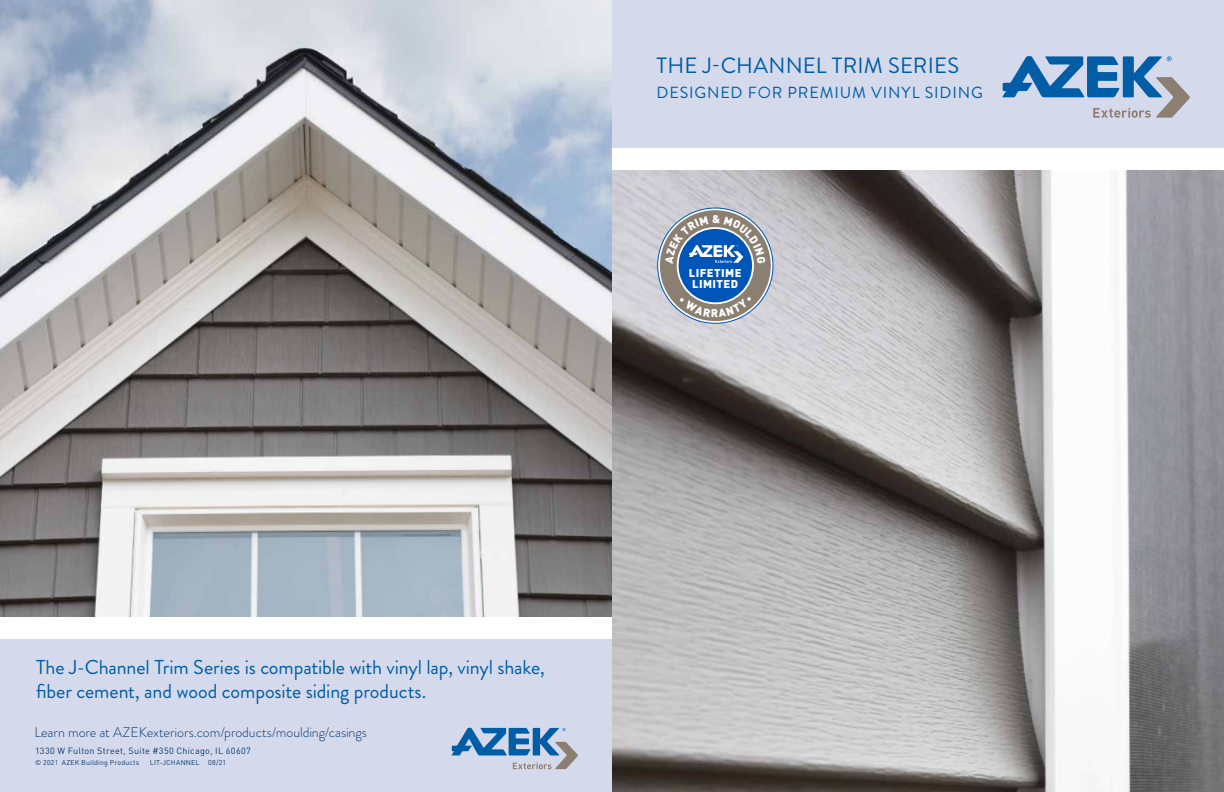
<style>
.page{position:relative;width:1224px;height:792px;background:#fff}
.page>*{position:absolute;margin:0;border:0;box-sizing:border-box;transform-origin:0 0}
.t1{font:22.1px "Brandon Grotesque";letter-spacing:.005em;color:#005da6}
.t2{font:20.1px/24.1px "Brandon Grotesque";letter-spacing:-.005em;color:#005da6}
.t3{font:16.1px "Brandon Grotesque";letter-spacing:.05em;color:#005da6}
.t4{font:300 14px "Brandon Grotesque";letter-spacing:-.005em;color:#0a396e}
.t5{font:900 11.2px/11.1px "DIN";letter-spacing:.04em;color:#fff}
.t6{font:9px "DIN";letter-spacing:.03em;color:#0a396e}
.t7{font:7px "DIN";letter-spacing:.025em;color:#0a396e}
</style>
<div class="page">
<img style="left:612px;top:170px;width:612px;height:622px">
<div style="left:612px;top:0;width:612px;height:148px;background:#d4daec"></div>
<img style="left:0;top:0;width:612px;height:616px">
<div style="left:0;top:639px;width:612px;height:153px;background:#d4daec"></div>
<svg style="left:1002px;top:56px;width:188px;height:62px"></svg>
<svg style="left:451px;top:727px;width:127px;height:42px"></svg>
<svg style="left:657px;top:208px;width:116px;height:116px"></svg>
<svg style="left:659px;top:209px;width:113px;height:113px;fill:#8b7f71"></svg>
<div style="left:658px;top:209px;width:114px;height:114px;border:2px solid #fff;border-radius:50%"></div>
<div style="left:678px;top:228px;width:75px;height:75px;background:#0055b8;border-radius:50%"></div>
<svg style="left:665px;top:215px;width:101px;height:49px"></svg>
<svg style="left:680px;top:297px;width:71px;height:20px"></svg>
<p class="t1" style="left:657px;top:50px;width:304px">THE J-CHANNEL TRIM SERIES</p>
<p class="t3" style="left:657px;top:82px;width:328px">DESIGNED FOR PREMIUM VINYL SIDING</p>
<p class="t5" style="left:689px;top:267px;width:54px">LIFETIME<br>LIMITED</p>
<p class="t2" style="left:36px;top:655px;width:510px">The J-Channel Trim Series is compatible with vinyl lap, vinyl shake, fiber cement, and wood composite siding products.</p>
<p class="t4" style="left:34px;top:723px;width:334px">Learn more at AZEKexteriors.com/products/moulding/casings</p>
<p class="t6" style="left:35px;top:745px;width:217px">1330 W Fulton Street, Suite #350 Chicago, IL 60607</p>
<p class="t7" style="left:35px;top:758px;width:106px">© 2021 AZEK Building Products</p>
<p class="t7" style="left:150px;top:758px;width:78px">LIT-JCHANNEL 08/21</p>
</div>
